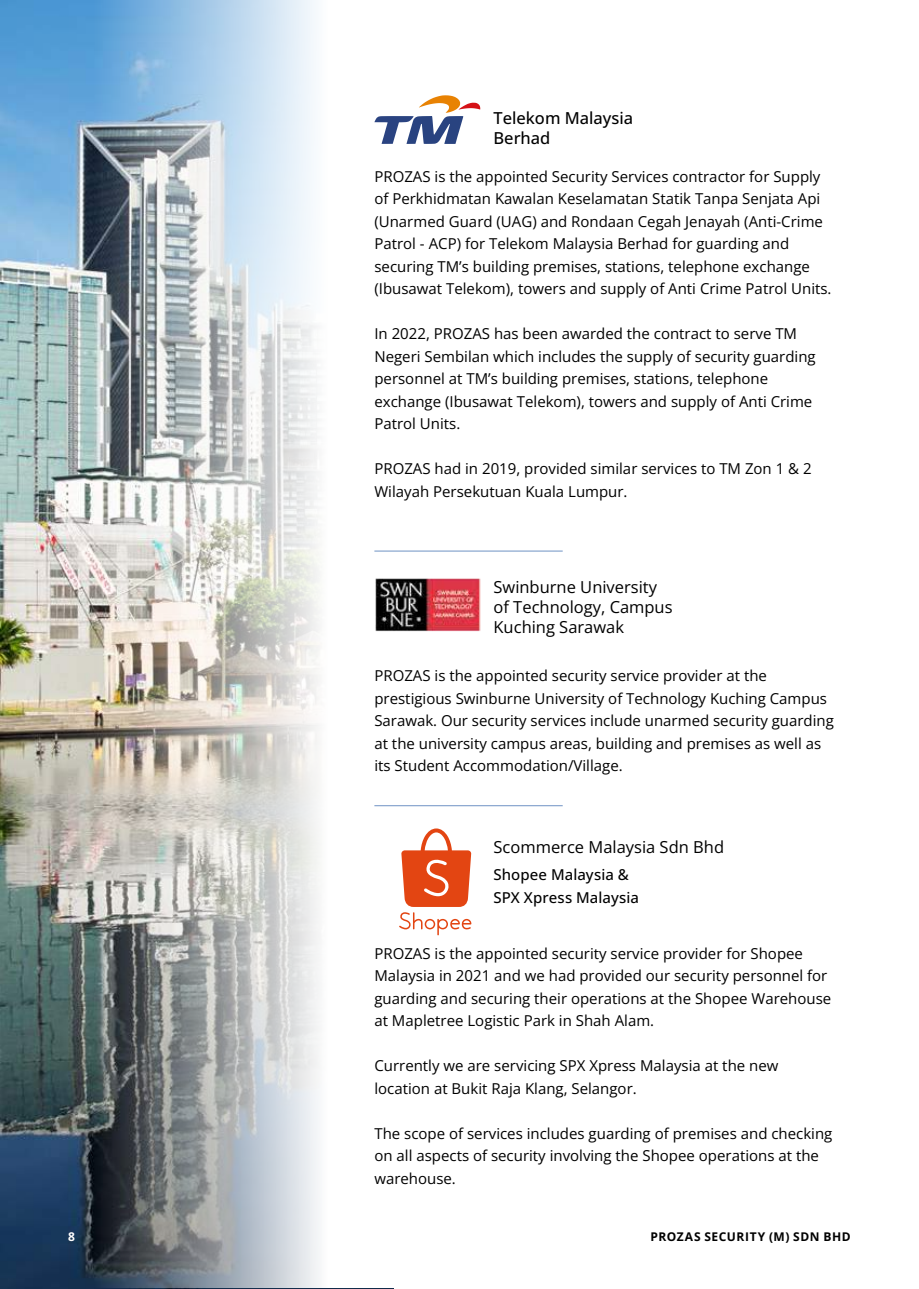
<style>
.page{position:relative;width:919px;height:1289px;background:#fff}
.page>*{position:absolute;margin:0;border:0;box-sizing:border-box;transform-origin:0 0}
.t1{font:16.5px/19.8px "Open Sans";color:#000}
.t2{font:500 16.5px/19.8px "Open Sans";color:#000}
.t3{font:15px/22.5px "Open Sans";color:#000}
.t4{font:500 15px/22.5px "Open Sans";letter-spacing:.005em;color:#000}
.t5{font:700 12px "Open Sans";letter-spacing:.045em;color:#000}
.t6{font:700 12px "Open Sans";color:#fff}
</style>
<div class="page">
<img style="left:0;top:0;width:315px;height:1288px">
<img style="left:26px;top:1px;width:537px;height:1287px">
<img style="left:374px;top:575px;width:106px;height:58px">
<svg style="left:399px;top:828px;width:73px;height:107px"></svg>
<svg style="left:374px;top:95px;width:106px;height:49px"></svg>
<hr style="left:374px;top:550px;width:188px;height:1px;background:#6f92c4">
<hr style="left:374px;top:805px;width:188px;height:1px;background:#6f92c4">
<p class="t2" style="left:493px;top:108px;width:141px">Telekom Malaysia<br>Berhad</p>
<p class="t3" style="left:374px;top:164px;width:458px">PROZAS is the appointed Security Services contractor for Supply of Perkhidmatan Kawalan Keselamatan Statik Tanpa Senjata Api (Unarmed Guard (UAG) and Rondaan Cegah Jenayah (Anti-Crime Patrol - ACP) for Telekom Malaysia Berhad for guarding and securing TM’s building premises, stations, telephone exchange (Ibusawat Telekom), towers and supply of Anti Crime Patrol Units.</p>
<p class="t3" style="left:374px;top:322px;width:443px">In 2022, PROZAS has been awarded the contract to serve TM Negeri Sembilan which includes the supply of security guarding personnel at TM’s building premises, stations, telephone exchange (Ibusawat Telekom), towers and supply of Anti Crime Patrol Units.</p>
<p class="t3" style="left:374px;top:457px;width:438px">PROZAS had in 2019, provided similar services to TM Zon 1 &amp; 2<br>Wilayah Persekutuan Kuala Lumpur.</p>
<p class="t1" style="left:493px;top:577px;width:181px">Swinburne University of Technology, Campus<br>Kuching Sarawak</p>
<p class="t3" style="left:374px;top:664px;width:461px">PROZAS is the appointed security service provider at the prestigious Swinburne University of Technology Kuching Campus Sarawak. Our security services include unarmed security guarding at the university campus areas, building and premises as well as its Student Accommodation/Village.</p>
<p class="t1" style="left:493px;top:836px;width:232px">Scommerce Malaysia Sdn Bhd</p>
<p class="t4" style="left:493px;top:863px;width:147px">Shopee Malaysia &amp;<br>SPX Xpress Malaysia</p>
<p class="t3" style="left:374px;top:941px;width:458px">PROZAS is the appointed security service provider for Shopee Malaysia in 2021 and we had provided our security personnel for guarding and securing their operations at the Shopee Warehouse at Mapletree Logistic Park in Shah Alam.</p>
<p class="t3" style="left:374px;top:1054px;width:405px">Currently we are servicing SPX Xpress Malaysia at the new location at Bukit Raja Klang, Selangor.</p>
<p class="t3" style="left:374px;top:1121px;width:459px">The scope of services includes guarding of premises and checking on all aspects of security involving the Shopee operations at the warehouse.</p>
<p class="t6" style="left:68px;top:1228px;width:8px">8</p>
<p class="t5" style="left:650px;top:1228px;width:201px">PROZAS SECURITY (M) SDN BHD</p>
</div>
